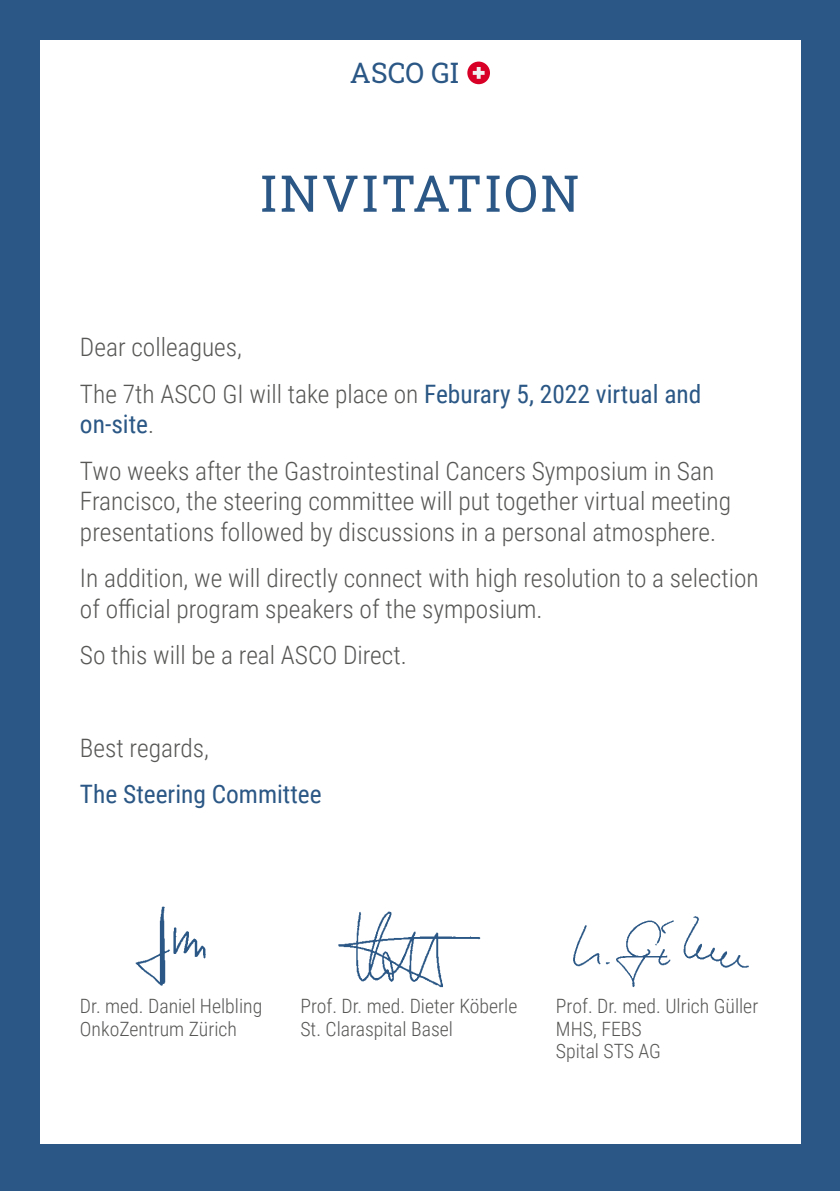
<style>
.page{position:relative;width:840px;height:1191px;background:#fff}
.page>*{position:absolute;margin:0;border:0;box-sizing:border-box;transform-origin:0 0}
.t1{font:50.8px "Roboto Slab";letter-spacing:.05em;color:#2a5785}
.t2{font:28.2px "Roboto Slab";color:#2a5785}
.t3{font:300 25.4px/46.4px "Roboto Condensed";color:#575756}
.t4{font:25.4px "Roboto Condensed";color:#2a5785}
.t5{font:300 19.8px/22.6px "Roboto Condensed";color:#575756}
.s1{font-weight:400;color:#2a5785}
</style>
<div class="page">
<div style="left:0;top:0;width:839px;height:1191px;background:linear-gradient(to right,#295685,#2c5886)"></div>
<div style="left:40px;top:40px;width:759px;height:1103px;background:#fff"></div>
<img style="left:338px;top:911px;width:143px;height:77px">
<img style="left:573px;top:916px;width:176px;height:72px">
<img style="left:135px;top:906px;width:71px;height:80px">
<div style="left:467px;top:62px;width:22px;height:22px;background:#d80027;border-radius:50%"></div>
<svg style="left:472px;top:67px;width:12px;height:12px"></svg>
<p class="t2" style="left:350px;top:53px;width:111px">ASCO GI</p>
<h1 class="t1" style="left:260px;top:158px;width:321px">INVITATION</h1>
<p class="t3" style="left:80px;top:323px;width:622px">Dear colleagues,<br>The 7th ASCO GI will take place on <span class="s1">Feburary 5, 2022 virtual and</span></p>
<p class="t3" style="left:80px;top:400px;width:635px"><span class="s1">on-site</span>.<br>Two weeks after the Gastrointestinal Cancers Symposium in San</p>
<p class="t3" style="left:80px;top:485px;width:652px;line-height:30.4px">Francisco, the steering committee will put together virtual meeting presentations followed by discussions in a personal atmosphere.</p>
<p class="t3" style="left:80px;top:562px;width:679px;line-height:30.4px">In addition, we will directly connect with high resolution to a selection of official program speakers of the symposium.</p>
<p class="t3" style="left:80px;top:631px;width:328px">So this will be a real ASCO Direct.</p>
<p class="t3" style="left:80px;top:724px;width:130px">Best regards,</p>
<p class="t4" style="left:80px;top:776px;width:243px">The Steering Committee</p>
<p class="t5" style="left:80px;top:994px;width:184px">Dr. med. Daniel Helbling<br>OnkoZentrum Zürich</p>
<p class="t5" style="left:300px;top:994px;width:218px">Prof. Dr. med. Dieter Köberle<br>St. Claraspital Basel</p>
<p class="t5" style="left:555px;top:994px;width:204px">Prof. Dr. med. Ulrich Güller<br>MHS, FEBS<br>Spital STS AG</p>
</div>
